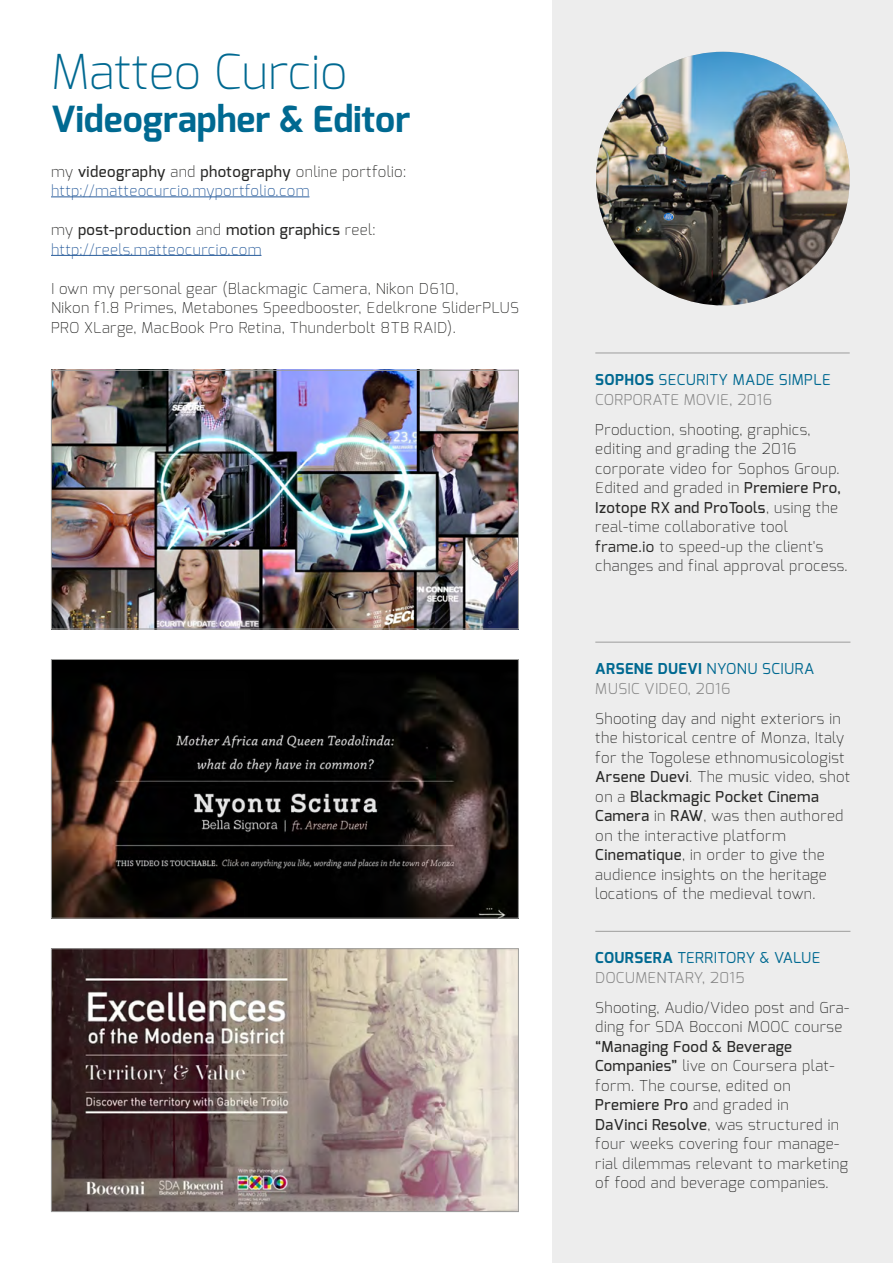
<style>
.page{position:relative;width:893px;height:1263px;background:#fff}
.page>*{position:absolute;margin:0;border:0;box-sizing:border-box;transform-origin:0 0}
.t1{font:200 48px "Exo";color:#006991}
.t2{font:700 36px "Exo";color:#006991}
.t3{font:200 15px/19.5px "Exo";letter-spacing:.03em;color:#282827}
.t4{font:300 15px/19.5px "Exo";letter-spacing:.03em;color:#878787}
.t5{font:200 15px/19.5px "Exo";letter-spacing:.03em;color:#275b9b}
.t6{font:500 15px/19.5px "Exo";letter-spacing:.03em;color:#282827}
.s1{color:#282827}
.s2{font-weight:500;color:#282827}
.s3{font-weight:200}
.s4{font-weight:200;color:#275b9b}
.s5{font-weight:700;color:#006991}
.s6{font-weight:400;color:#006991}
.s7{font-weight:500}
.s8{font-weight:400}
</style>
<div class="page">
<div style="left:553px;top:0;width:340px;height:1263px;background:#ededed"></div>
<img style="left:53px;top:372px;width:464px;height:255px">
<div style="left:51px;top:370px;width:468px;height:259px;border:1px solid #9d9d9c"></div>
<img style="left:53px;top:661px;width:464px;height:255px">
<div style="left:51px;top:659px;width:468px;height:259px;border:1px solid #9d9d9c"></div>
<img style="left:53px;top:950px;width:464px;height:260px">
<div style="left:51px;top:948px;width:468px;height:264px;border:1px solid #9d9d9c"></div>
<hr style="left:51px;top:196px;width:258px;height:1px;background:#275b9b">
<hr style="left:51px;top:255px;width:210px;height:1px;background:#275b9b">
<hr style="left:595px;top:353px;width:255px;height:1px;background:#9d9d9c">
<hr style="left:595px;top:931px;width:255px;height:1px;background:#9d9d9c">
<hr style="left:595px;top:642px;width:255px;height:1px;background:#9d9d9c">
<img style="left:596px;top:52px;width:254px;height:253px;border-radius:127px">
<h1 class="t1" style="left:51px;top:40px;width:298px">Matteo Curcio</h1>
<h2 class="t2" style="left:51px;top:96px;width:361px">Videographer &amp; Editor</h2>
<p class="t5" style="left:51px;top:161px;width:357px"><span class="s1">my</span> <span class="s2">videography</span> <span class="s1">and</span> <span class="s2">photography</span> <span class="s1">online portfolio: </span>http://matteocurcio.myportfolio.com</p>
<p class="t6" style="left:51px;top:220px;width:326px"><span class="s3">my</span> post-production <span class="s3">and</span> motion graphics <span class="s3">reel: </span><span class="s4">http://reels.matteocurcio.com</span></p>
<p class="t3" style="left:51px;top:278px;width:469px">I own my personal gear (Blackmagic Camera, Nikon D610,<br>Nikon f1.8 Primes, Metabones Speedbooster, Edelkrone SliderPLUS<br>PRO XLarge, MacBook Pro Retina, Thunderbolt 8TB RAID).</p>
<p class="t4" style="left:595px;top:370px;width:237px"><span class="s5">SOPHOS</span> <span class="s6">SECURITY MADE SIMPLE<br></span>CORPORATE MOVIE, 2016</p>
<p class="t3" style="left:595px;top:419px;width:254px">Production, shooting, graphics, editing and grading the 2016 corporate video for Sophos Group.<br>Edited and graded in <span class="s7">Premiere Pro, Izotope RX and ProTools</span>, using the real-time collaborative tool <span class="s8">frame.io</span> to speed-up the client's changes and final approval process.</p>
<p class="t4" style="left:595px;top:659px;width:220px"><span class="s5">ARSENE DUEVI</span> <span class="s6">NYONU SCIURA<br></span>MUSIC VIDEO, 2016</p>
<p class="t3" style="left:595px;top:708px;width:256px">Shooting day and night exteriors in the historical centre of Monza, Italy for the Togolese ethnomusicologist <span class="s7">Arsene Duevi</span>. The music video, shot on a <span class="s7">Blackmagic Pocket Cinema Camera</span> in <span class="s7">RAW</span>, was then authored on the interactive platform <span class="s7">Cinematique</span>, in order to give the audience insights on the heritage locations of the medieval town.</p>
<p class="t4" style="left:595px;top:948px;width:227px"><span class="s5">COURSERA</span> <span class="s6">TERRITORY &amp; VALUE<br></span>DOCUMENTARY, 2015</p>
<p class="t3" style="left:595px;top:998px;width:256px">Shooting, Audio/Video post and Gra&shy;ding for SDA Bocconi MOOC course</p>
<p class="t3" style="left:595px;top:1037px;width:255px"><span class="s7">“Managing Food &amp; Beverage<br>Companies”</span> live on Coursera plat&shy;form. The course, edited on<br><span class="s7">Premiere Pro</span> and graded in<br><span class="s7">DaVinci Resolve</span>, was structured in four weeks covering four manage&shy;rial dilemmas relevant to marketing of food and beverage companies.</p>
</div>
